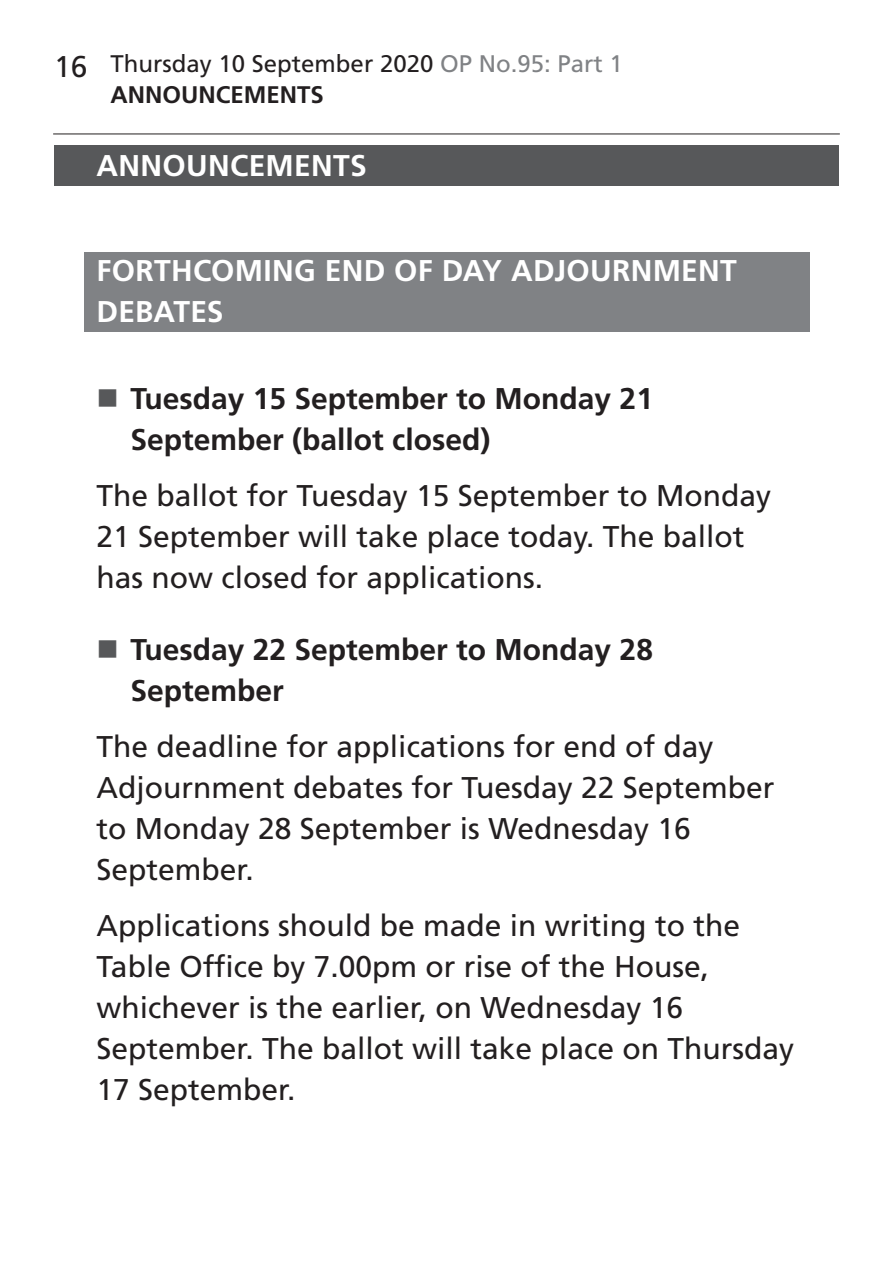
<style>
.page{position:relative;width:893px;height:1263px;background:#fff}
.page>*{position:absolute;margin:0;border:0;box-sizing:border-box;transform-origin:0 0}
.t1{font:30px/41px "Frutiger LT Std";color:#231f20}
.t2{font:700 30px/41px "Frutiger LT Std";color:#231f20}
.Heading2Grey{font:700 30px/41px "Frutiger LT Std";letter-spacing:.01em;color:#fff}
.Heading1Grey{font:700 30px "Frutiger LT Std";letter-spacing:.01em;color:#fff}
.t3{font:24px/31.2px "Frutiger LT Std";color:#231f20}
.s1{font-size:30px}
.s2{color:#808285}
.s3{font-weight:700}
</style>
<div class="page">
<hr style="left:53px;top:134px;width:787px;height:1px;background:#231f20">
<div style="left:54px;top:146px;width:785px;height:40px;background:#57585a"></div>
<div style="left:84px;top:252px;width:725px;height:79px;background:#808285"></div>
<p class="t3" style="left:111px;top:48px;width:514px;text-indent:-57px"><span class="s1">16</span> Thursday 10 September 2020 <span class="s2">OP No.95: Part 1<br></span><span class="s3">Announcements</span></p>
<p class="Heading1Grey" style="left:97px;top:148px;width:272px">ANNOUNCEMENTS</p>
<p class="Heading2Grey" style="left:97px;top:250px;width:642px">FORTHCOMING END OF DAY ADJOURNMENT<br>DEBATES</p>
<p class="t2" style="left:131px;top:378px;width:524px">Tuesday 15 September to Monday 21<br>September (ballot closed)</p>
<p class="t1" style="left:97px;top:475px;width:676px">The ballot for Tuesday 15 September to Monday<br>21 September will take place today. The ballot has now closed for applications.</p>
<p class="t2" style="left:131px;top:629px;width:524px">Tuesday 22 September to Monday 28<br>September</p>
<p class="t1" style="left:97px;top:726px;width:679px">The deadline for applications for end of day Adjournment debates for Tuesday 22 September to Monday 28 September is Wednesday 16<br>September.</p>
<p class="t1" style="left:97px;top:905px;width:699px">Applications should be made in writing to the Table Office by 7.00pm or rise of the House, whichever is the earlier, on Wednesday 16<br>September. The ballot will take place on Thursday 17 September.</p>
</div>
